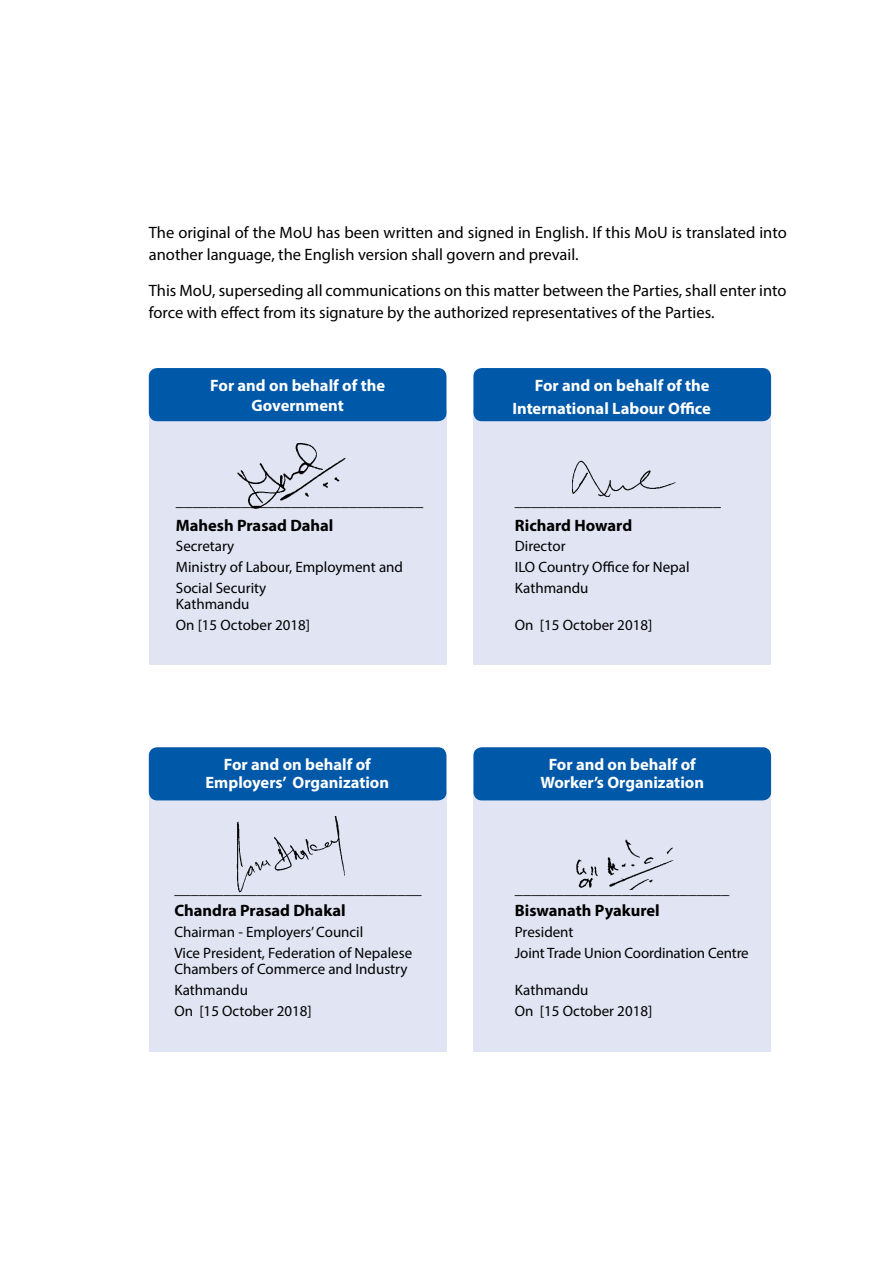
<style>
.page{position:relative;width:893px;height:1263px;background:#fff}
.page>*{position:absolute;margin:0;border:0;box-sizing:border-box;transform-origin:0 0}
.t1{font:16.5px/22.5px "Myriad Pro";color:#000}
.t2{font:700 16.5px/18px "Myriad Pro";color:#fff;text-align:center}
.t3{font:700 16.5px "Myriad Pro";color:#000}
.t4{font:15px/20.7px "Myriad Pro";color:#000}
</style>
<div class="page">
<div style="left:149px;top:411px;width:297px;height:254px;background:#e1e4f3"></div>
<div style="left:149px;top:791px;width:297px;height:260px;background:#e1e4f3"></div>
<div style="left:473px;top:411px;width:298px;height:254px;background:#e1e4f3"></div>
<div style="left:473px;top:791px;width:298px;height:260px;background:#e1e4f3"></div>
<div style="left:149px;top:368px;width:297px;height:53px;background:#0058a9;border-radius:9px"></div>
<div style="left:473px;top:368px;width:298px;height:53px;background:#0058a9;border-radius:9px"></div>
<div style="left:149px;top:747px;width:297px;height:53px;background:#0058a9;border-radius:9px"></div>
<div style="left:473px;top:747px;width:298px;height:53px;background:#0058a9;border-radius:9px"></div>
<img style="left:237px;top:443px;width:109px;height:66px">
<img style="left:576px;top:839px;width:98px;height:50px">
<img style="left:572px;top:460px;width:104px;height:38px">
<img style="left:236px;top:816px;width:109px;height:77px">
<p class="t1" style="left:149px;top:221px;width:639px">The original of the MoU has been written and signed in English. If this MoU is translated into another language, the English version shall govern and prevail.</p>
<p class="t1" style="left:149px;top:278px;width:639px">This MoU, superseding all communications on this matter between the Parties, shall enter into force with effect from its signature by the authorized representatives of the Parties.</p>
<p class="t2" style="left:210px;top:375px;width:176px;line-height:20.2px">For and on behalf of the<br>Government</p>
<p class="t2" style="left:512px;top:374px;width:200px;line-height:22.5px;text-align:right">For and on behalf of the<br>International Labour Office</p>
<p class="t1" style="left:176px;top:489px;width:249px">______________________________</p>
<p class="t1" style="left:515px;top:489px;width:208px">_________________________</p>
<p class="t3" style="left:176px;top:514px;width:159px">Mahesh Prasad Dahal</p>
<p class="t3" style="left:515px;top:514px;width:119px">Richard Howard</p>
<p class="t4" style="left:176px;top:536px;width:60px">Secretary</p>
<p class="t4" style="left:515px;top:536px;width:52px">Director</p>
<p class="t4" style="left:176px;top:556px;width:229px">Ministry of Labour, Employment and</p>
<p class="t4" style="left:515px;top:556px;width:176px">ILO Country Office for Nepal</p>
<p class="t4" style="left:176px;top:577px;width:92px">Social Security</p>
<p class="t4" style="left:515px;top:577px;width:75px">Kathmandu</p>
<p class="t4" style="left:176px;top:594px;width:136px">Kathmandu<br>On [15 October 2018]</p>
<p class="t4" style="left:515px;top:614px;width:139px">On [15 October 2018]</p>
<p class="t2" style="left:205px;top:755px;width:185px">For and on behalf of<br>Employers’ Organization</p>
<p class="t2" style="left:540px;top:755px;width:165px">For and on behalf of<br>Worker’s Organization</p>
<p class="t1" style="left:174px;top:876px;width:249px">______________________________</p>
<p class="t1" style="left:515px;top:876px;width:216px">__________________________</p>
<p class="t3" style="left:174px;top:900px;width:173px">Chandra Prasad Dhakal</p>
<p class="t3" style="left:515px;top:900px;width:146px">Biswanath Pyakurel</p>
<p class="t4" style="left:174px;top:921px;width:190px">Chairman - Employers’ Council</p>
<p class="t4" style="left:515px;top:921px;width:60px">President</p>
<p class="t4" style="left:174px;top:942px;width:239px">Vice President, Federation of Nepalese</p>
<p class="t4" style="left:515px;top:942px;width:235px">Joint Trade Union Coordination Centre</p>
<p class="t4" style="left:174px;top:958px;width:235px">Chambers of Commerce and Industry<br>Kathmandu</p>
<p class="t4" style="left:515px;top:979px;width:75px">Kathmandu</p>
<p class="t4" style="left:174px;top:1000px;width:139px">On [15 October 2018]</p>
<p class="t4" style="left:515px;top:1000px;width:139px">On [15 October 2018]</p>
</div>
